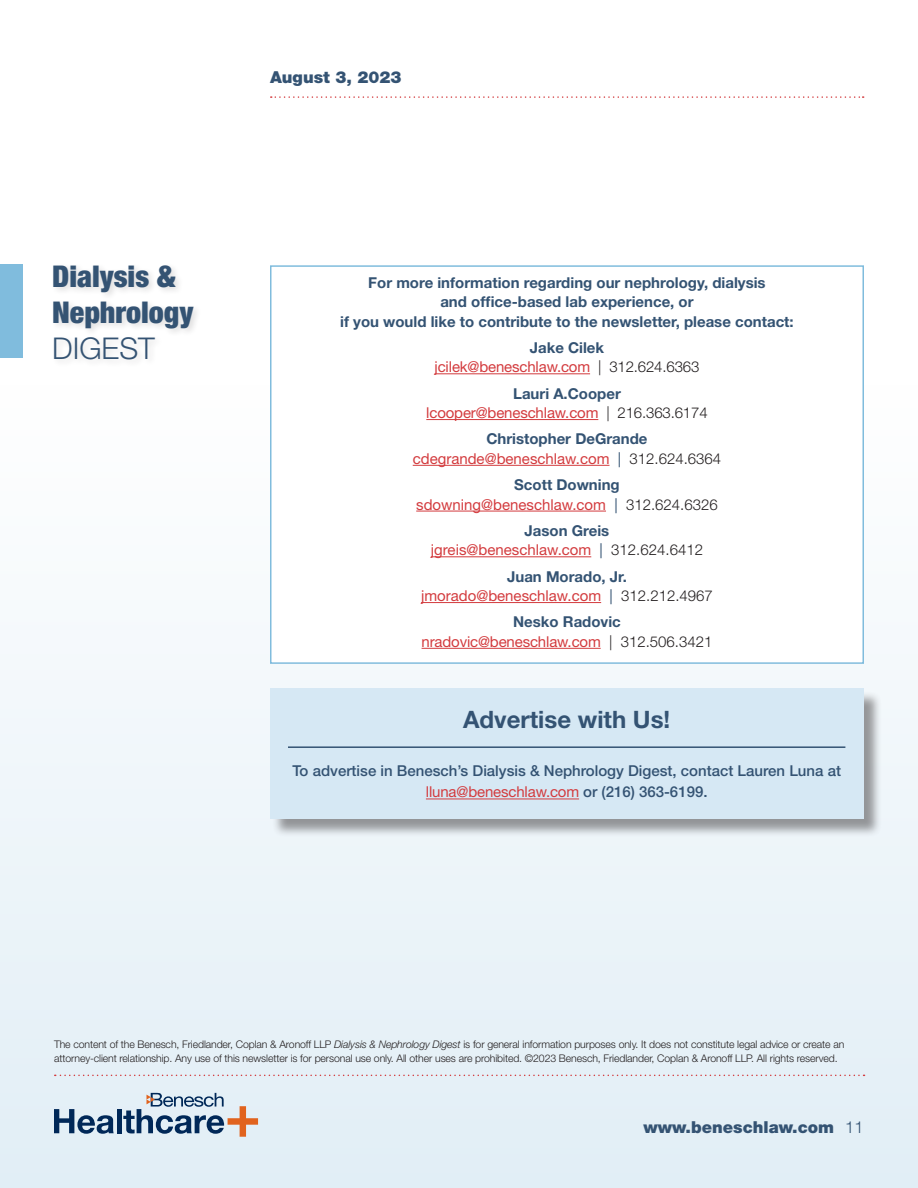
<style>
.page{position:relative;width:918px;height:1188px;background:#fff}
.page>*{position:absolute;margin:0;border:0;box-sizing:border-box;transform-origin:0 0}
.t1{font:900 condensed 30px/36px "Helvetica Neue";color:#345373}
.t2{font:300 30px "Helvetica Neue";color:#345373}
.t3{font:700 24px "Helvetica Neue";color:#345373}
.t4{font:900 16.5px "Helvetica Neue";color:#345373}
.t5{font:15px/19.5px "Helvetica Neue";color:#d33b3e;text-align:center}
.t6{font:700 15px/19.5px "Helvetica Neue";color:#345373;text-align:center}
.t7{font:500 15px "Helvetica Neue";color:#345373}
.t8{font:300 10.5px/13.5px "Helvetica Neue";letter-spacing:-.01em;color:#231f20}
.s1{font-weight:700;color:#345373}
.s2{font-weight:300;color:#231f20}
.s3{color:#345373}
.s4{font-weight:500;color:#345373}
.s5{font-style:italic}
.s6{font-weight:300}
</style>
<div class="page">
<div style="left:0;top:385px;width:918px;height:803px;background:linear-gradient(to bottom,#fefefe,#e1eef6)"></div>
<svg style="left:271px;top:96px;width:593px;height:2px"></svg>
<div style="left:51px;top:263px;width:151px;height:105px;background:#231f20;opacity:.15"></div>
<svg style="left:55px;top:1075px;width:810px;height:1px"></svg>
<div style="left:0;top:264px;width:23px;height:93px;background:#80bcdd"></div>
<svg style="left:54px;top:1109px;width:60px;height:25px"></svg>
<hr style="left:117px;top:1109px;width:4px;height:24px;background:#002858">
<svg style="left:123px;top:1093px;width:135px;height:44px"></svg>
<div style="left:271px;top:266px;width:592px;height:397px;background:#fff"></div>
<hr style="left:435px;top:373px;width:155px;height:1px;background:#d33b3e">
<hr style="left:426px;top:419px;width:172px;height:1px;background:#d33b3e">
<hr style="left:413px;top:465px;width:197px;height:1px;background:#d33b3e">
<hr style="left:416px;top:511px;width:190px;height:1px;background:#d33b3e">
<hr style="left:431px;top:556px;width:160px;height:1px;background:#d33b3e">
<hr style="left:421px;top:602px;width:180px;height:1px;background:#d33b3e">
<hr style="left:422px;top:648px;width:179px;height:1px;background:#d33b3e">
<div style="left:270px;top:265px;width:594px;height:399px;border:2px solid #80bcdd"></div>
<div style="left:272px;top:691px;width:610px;height:146px;background:#231f20;opacity:.45"></div>
<div style="left:270px;top:688px;width:593px;height:131px;background:#d6e8f4"></div>
<hr style="left:288px;top:746px;width:557px;height:2px;background:#345373">
<hr style="left:426px;top:799px;width:153px;height:1px;background:#d33b3e">
<h1 class="t1" style="left:52px;top:258px;width:143px">Dialysis &amp;<br>Nephrology</h1>
<h1 class="t2" style="left:52px;top:330px;width:104px">DIGEST</h1>
<p class="t4" style="left:270px;top:67px;width:133px">August 3, 2023</p>
<p class="t6" style="left:340px;top:272px;width:455px">For more information regarding our nephrology, dialysis<br>and office-based lab experience, or<br>if you would like to contribute to the newsletter, please contact:</p>
<p class="t5" style="left:435px;top:338px;width:266px"><span class="s1">Jake Cilek<br></span>jcilek@beneschlaw.com <span class="s2">| 312.624.6363</span></p>
<p class="t5" style="left:426px;top:383px;width:283px"><span class="s1">Lauri A.Cooper </span>lcooper@beneschlaw.com <span class="s2">| 216.363.6174</span></p>
<p class="t5" style="left:413px;top:429px;width:310px"><span class="s1">Christopher DeGrande </span>cdegrande@beneschlaw.com <span class="s3">|</span> <span class="s2">312.624.6364</span></p>
<p class="t5" style="left:416px;top:475px;width:303px"><span class="s1">Scott Downing<br></span>sdowning@beneschlaw.com <span class="s3">|</span> <span class="s2">312.624.6326</span></p>
<p class="t5" style="left:431px;top:521px;width:274px"><span class="s1">Jason Greis<br></span>jgreis@beneschlaw.com <span class="s3">|</span> <span class="s2">312.624.6412</span></p>
<p class="t5" style="left:421px;top:566px;width:293px"><span class="s1">Juan Morado, Jr. </span>jmorado@beneschlaw.com <span class="s3">|</span> <span class="s2">312.212.4967</span></p>
<p class="t5" style="left:422px;top:612px;width:292px"><span class="s1">Nesko Radovic<br></span>nradovic@beneschlaw.com <span class="s2">| 312.506.3421</span></p>
<p class="t3" style="left:463px;top:705px;width:209px">Advertise with Us!</p>
<p class="t7" style="left:292px;top:762px;width:550px">To advertise in Benesch’s Dialysis &amp; Nephrology Digest, contact Lauren Luna at</p>
<p class="t5" style="left:426px;top:782px;width:283px">lluna@beneschlaw.com <span class="s4">or (216) 363-6199.</span></p>
<p class="t8" style="left:54px;top:1038px;width:792px">The content of the Benesch, Friedlander, Coplan &amp; Aronoff LLP <span class="s5">Dialysis &amp; Nephrology Digest</span> is for general information purposes only. It does not constitute legal advice or create an attorney-client relationship. Any use of this newsletter is for personal use only. All other uses are prohibited. ©2023 Benesch, Friedlander, Coplan &amp; Aronoff LLP. All rights reserved.</p>
<p class="t4" style="left:643px;top:1117px;width:222px">www.beneschlaw.com <span class="s6">11</span></p>
</div>
